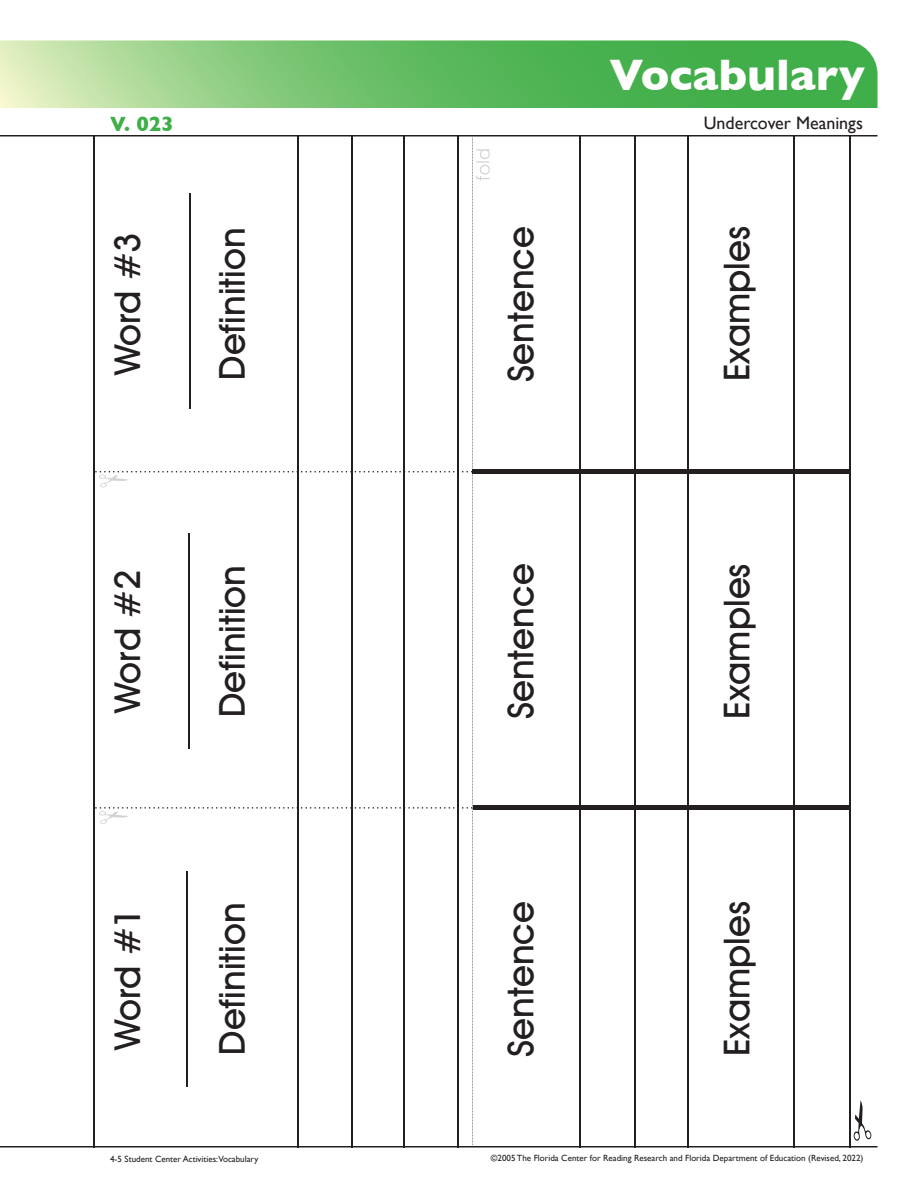
<style>
.page{position:relative;width:918px;height:1188px;background:#fff}
.page>*{position:absolute;margin:0;border:0;box-sizing:border-box;transform-origin:0 0}
.t1{font:700 45px "Gill Sans";color:#fff}
.t2{font:500 36px "Avant Garde IT Cby BT";color:#231f20}
.t3{font:700 21px "Gill Sans";color:#40ae49}
.Activity_Name{font:18px "Gill Sans";color:#231f20}
.t4{font:9px "Gill Sans";color:#231f20}
</style>
<div class="page">
<svg style="left:0;top:40px;width:878px;height:68px;background:#71c16e"></svg>
<hr style="left:0;top:135px;width:878px;height:1px;background:#231f20">
<hr style="left:0;top:1146px;width:878px;height:2px;background:#231f20">
<svg style="left:854px;top:1100px;width:17px;height:41px"></svg>
<hr style="left:473px;top:806px;width:378px;height:4px;background:#231f20">
<hr style="left:297px;top:135px;width:1px;height:1013px;background:#231f20">
<hr style="left:351px;top:135px;width:1px;height:1013px;background:#231f20">
<hr style="left:404px;top:135px;width:1px;height:1013px;background:#231f20">
<hr style="left:458px;top:135px;width:1px;height:1013px;background:#231f20">
<hr style="left:579px;top:135px;width:1px;height:1013px;background:#231f20">
<hr style="left:634px;top:135px;width:2px;height:1013px;background:#231f20">
<hr style="left:687px;top:135px;width:1px;height:1013px;background:#231f20">
<hr style="left:794px;top:135px;width:1px;height:1013px;background:#231f20">
<hr style="left:849px;top:135px;width:1px;height:1013px;background:#231f20">
<hr style="left:473px;top:470px;width:376px;height:4px;background:#231f20">
<hr style="left:93px;top:135px;width:1px;height:1013px;background:#231f20">
<svg style="left:95px;top:138px;width:395px;height:1007px"></svg>
<h1 class="t1" style="left:609px;top:39px;width:257px">Vocabulary</h1>
<p class="t3" style="left:110px;top:107px;width:65px">V. 023</p>
<p class="Activity_Name" style="left:704px;top:112px;width:161px">Undercover Meanings</p>
<p class="t2" style="left:106px;top:375px;width:145px;rotate:-90deg">Word #3</p>
<p class="t2" style="left:210px;top:380px;width:154px;rotate:-90deg">Definition</p>
<p class="t2" style="left:499px;top:382px;width:157px;rotate:-90deg">Sentence</p>
<p class="t2" style="left:715px;top:381px;width:157px;rotate:-90deg">Examples</p>
<p class="t2" style="left:106px;top:713px;width:145px;rotate:-90deg">Word #2</p>
<p class="t2" style="left:210px;top:717px;width:154px;rotate:-90deg">Definition</p>
<p class="t2" style="left:499px;top:719px;width:157px;rotate:-90deg">Sentence</p>
<p class="t2" style="left:715px;top:719px;width:157px;rotate:-90deg">Examples</p>
<p class="t2" style="left:106px;top:1050px;width:145px;rotate:-90deg">Word #1</p>
<p class="t2" style="left:210px;top:1055px;width:154px;rotate:-90deg">Definition</p>
<p class="t2" style="left:499px;top:1057px;width:157px;rotate:-90deg">Sentence</p>
<p class="t2" style="left:715px;top:1056px;width:157px;rotate:-90deg">Examples</p>
<p class="t4" style="left:110px;top:1154px;width:150px">4-5 Student Center Activities:Vocabulary</p>
<p class="t4" style="left:491px;top:1152px;width:374px">©2005 The Florida Center for Reading Research and Florida Department of Education (Revised, 2022)</p>
</div>
